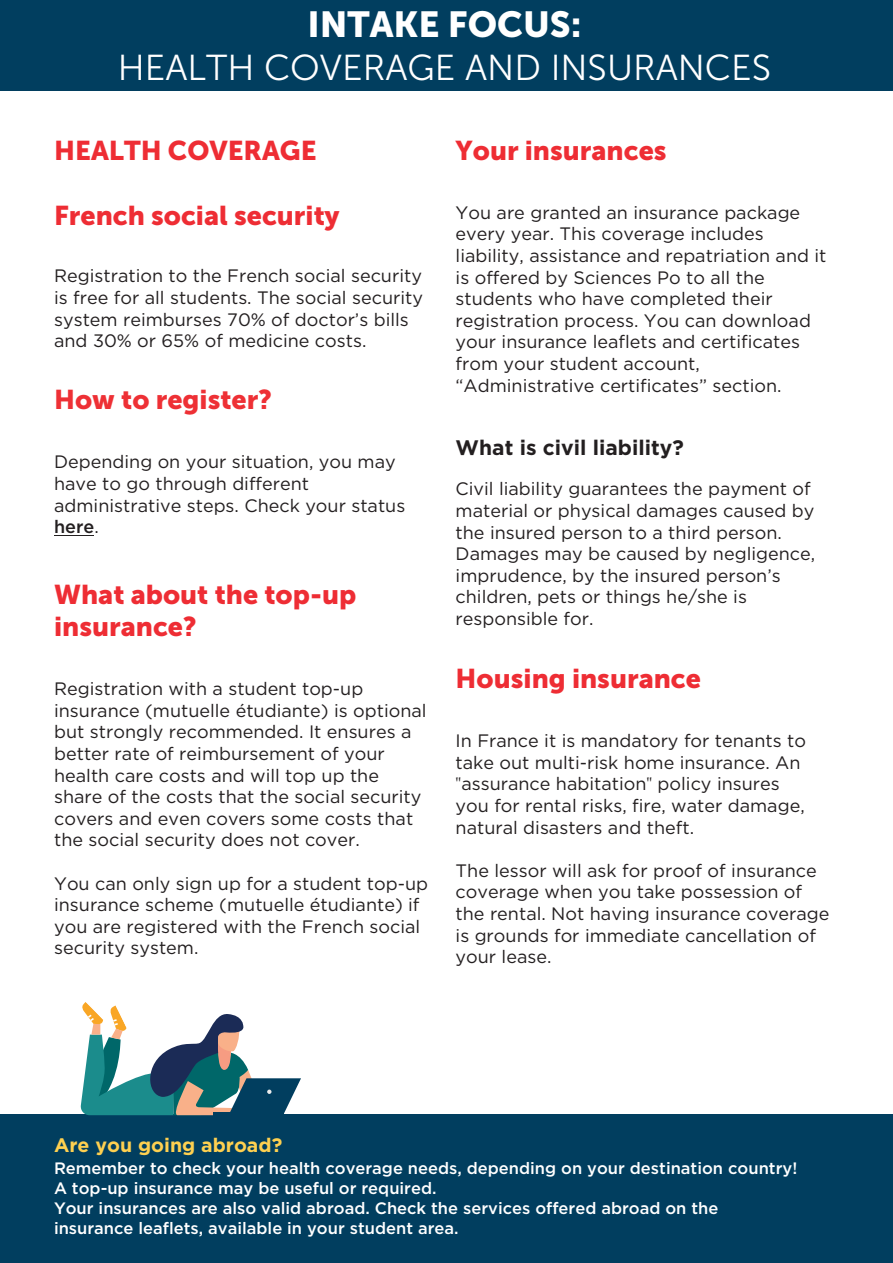
<style>
.page{position:relative;width:893px;height:1263px;background:#fff}
.page>*{position:absolute;margin:0;border:0;box-sizing:border-box;transform-origin:0 0}
.t1{font:36px "Museo Sans 300";color:#fff}
.t2{font:36px "Museo Sans 900";color:#fff}
.t3{font:27px/32.4px "Museo Sans 900";color:#ee2d34}
.t4{font:27px "Museo Sans 900";color:#ee3035}
.t5{font:700 21px "Gotham";color:#231f20}
.t6{font:700 19.5px "Gotham";color:#fed050}
.t7{font:18px/21.6px "Gotham";color:#231f20}
.t8{font:500 16.5px/20.2px "Gotham";color:#fff}
.s1{font-weight:500}
.s2{font-family:"Minion Pro"}
</style>
<div class="page">
<div style="left:0;top:0;width:893px;height:91px;background:#013e5f"></div>
<div style="left:0;top:1114px;width:893px;height:149px;background:#013e5f"></div>
<svg style="left:80px;top:1002px;width:221px;height:113px"></svg>
<hr style="left:54px;top:535px;width:40px;height:1px;background:#231f20">
<h1 class="t2" style="left:307px;top:4px;width:276px">INTAKE FOCUS:</h1>
<h1 class="t1" style="left:118px;top:48px;width:655px">HEALTH COVERAGE AND INSURANCES</h1>
<h2 class="t3" style="left:54px;top:134px;width:264px">HEALTH COVERAGE</h2>
<h2 class="t3" style="left:54px;top:199px;width:287px">French social security</h2>
<p class="t7" style="left:54px;top:265px;width:370px">Registration to the French social security is free for all students. The social security system reimburses 70% of doctor’s bills and 30% or 65% of medicine costs.</p>
<h2 class="t4" style="left:54px;top:384px;width:219px">How to register?</h2>
<p class="t7" style="left:54px;top:451px;width:353px">Depending on your situation, you may have to go through different administrative steps. Check your status <span class="s1">here</span>.</p>
<h2 class="t3" style="left:54px;top:578px;width:304px">What about the top-up insurance?</h2>
<p class="t7" style="left:54px;top:678px;width:374px">Registration with a student top-up insurance (mutuelle étudiante) is optional but strongly recommended. It ensures a better rate of reimbursement of your health care costs and will top up the share of the costs that the social security covers and even covers some costs that the social security does not cover.</p>
<p class="t7" style="left:54px;top:872px;width:375px">You can only sign up for a student top-up insurance scheme (mutuelle étudiante) if you are registered with the French social security system.</p>
<h2 class="t3" style="left:456px;top:134px;width:213px">Your insurances</h2>
<p class="t7" style="left:456px;top:201px;width:372px">You are granted an insurance package every year. This coverage includes liability, assistance and repatriation and it is offered by Sciences Po to all the students who have completed their registration process. You can download your insurance leaflets and certificates from your student account, “Administrative certificates” section.</p>
<p class="t5" style="left:456px;top:434px;width:230px">What is civil liability?</p>
<p class="t7" style="left:456px;top:478px;width:361px">Civil liability guarantees the payment of material or physical damages caused by the insured person to a third person.<br>Damages may be caused by negligence, imprudence, by the insured person’s children, pets or things he/she is responsible for.</p>
<h2 class="t3" style="left:456px;top:662px;width:247px">Housing insurance</h2>
<p class="t7" style="left:456px;top:729px;width:352px">In France it is mandatory for tenants to take out multi-risk home insurance. An <span class="s2">"</span>assurance habitation<span class="s2">"</span> policy insures you for rental risks, fire, water damage, natural disasters and theft.</p>
<p class="t7" style="left:456px;top:859px;width:375px">The lessor will ask for proof of insurance coverage when you take possession of the rental. Not having insurance coverage is grounds for immediate cancellation of your lease.</p>
<p class="t6" style="left:54px;top:1132px;width:230px">Are you going abroad?</p>
<p class="t8" style="left:54px;top:1157px;width:745px">Remember to check your health coverage needs, depending on your destination country!<br>A top-up insurance may be useful or required.<br>Your insurances are also valid abroad. Check the services offered abroad on the insurance leaflets, available in your student area.</p>
</div>
